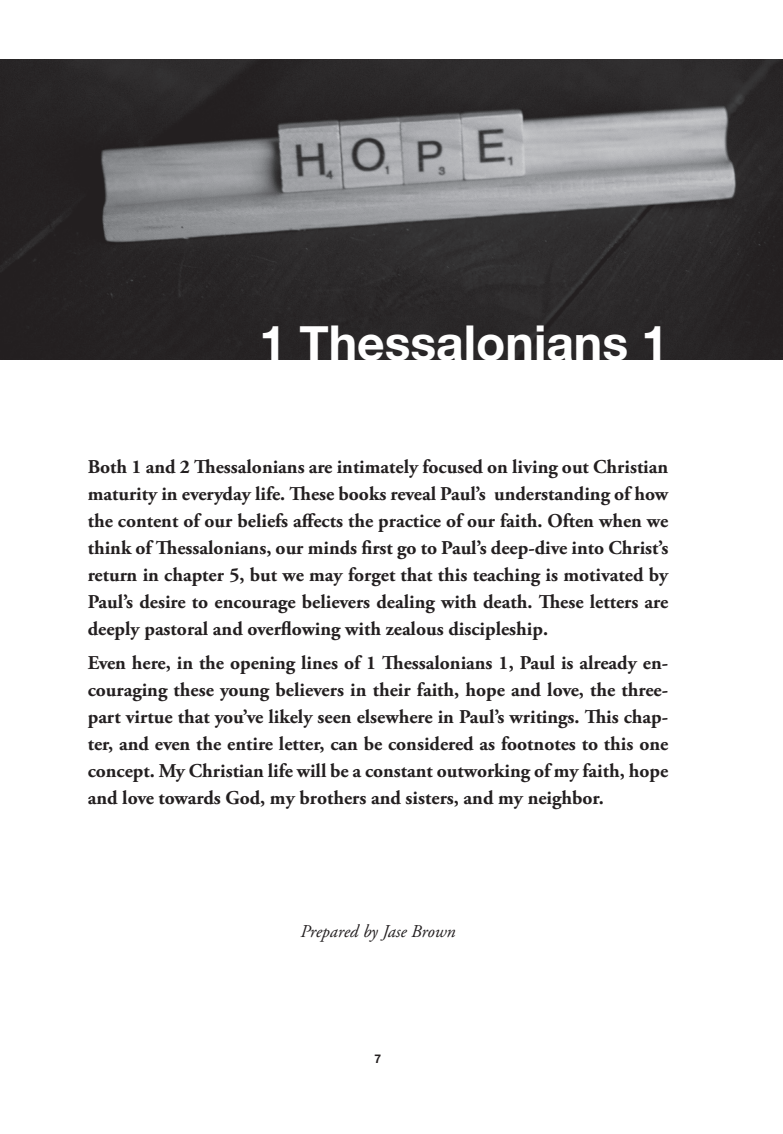
<style>
.page{position:relative;width:783px;height:1134px;background:#fff}
.page>*{position:absolute;margin:0;border:0;box-sizing:border-box;transform-origin:0 0}
.t1{font:700 48px "Helvetica Neue";color:#fff}
.t2{font:700 19.5px/27px "Adobe Garamond Pro";color:#231f20;text-align:justify}
.t3{font:italic 18px "Adobe Garamond Pro";letter-spacing:-.005em;color:#231f20}
.t4{font:700 12px "Helvetica Neue";color:#231f20}
</style>
<div class="page">
<img style="left:0;top:59px;width:783px;height:300px">
<h1 class="t1" style="left:259px;top:306px;width:410px">1 Thessalonians 1</h1>
<p class="t2" style="left:88px;top:454px;width:582px">Both 1 and 2 Thessalonians are intimately focused on living out Christian maturity in everyday life. These books reveal Paul’s understanding of how the content of our beliefs affects the practice of our faith. Often when we think of Thessalonians, our minds first go to Paul’s deep-dive into Christ’s return in chapter 5, but we may forget that this teaching is motivated by Paul’s desire to encourage believers dealing with death. These letters are deeply pastoral and overflowing with zealous discipleship.</p>
<p class="t2" style="left:88px;top:650px;width:582px">Even here, in the opening lines of 1 Thessalonians 1, Paul is already en&shy;couraging these young believers in their faith, hope and love, the three&shy;part virtue that you’ve likely seen elsewhere in Paul’s writings. This chap&shy;ter, and even the entire letter, can be considered as footnotes to this one concept. My Christian life will be a constant outworking of my faith, hope and love towards God, my brothers and sisters, and my neighbor.</p>
<p class="t3" style="left:300px;top:921px;width:157px">Prepared by Jase Brown</p>
<p class="t4" style="left:375px;top:1049px;width:8px">7</p>
</div>
